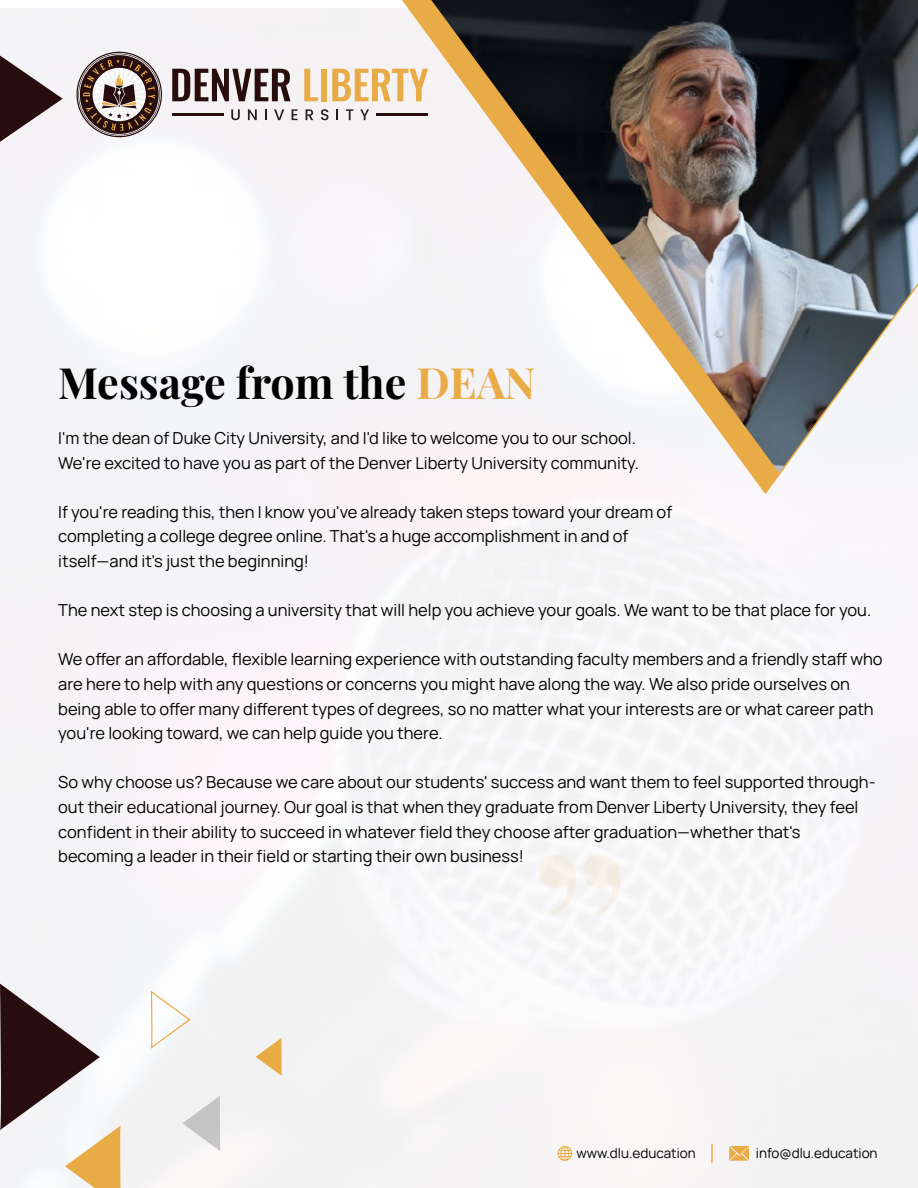
<style>
.page{position:relative;width:918px;height:1188px;background:#fff}
.page>*{position:absolute;margin:0;border:0;box-sizing:border-box;transform-origin:0 0}
.t1{font:700 43.05px "Playfair Display";color:#000}
.t2{font:16.5px/24.6px "Manrope";color:#000}
.t3{font:13.5px "Manrope";color:#000}
.s1{color:#e8ab46}
</style>
<div class="page">
<div style="left:1px;top:9px;width:917px;height:1179px;background:#f6f4f6"></div>
<svg style="left:557px;top:1146px;width:15px;height:15px"></svg>
<svg style="left:711px;top:1144px;width:2px;height:19px"></svg>
<svg style="left:729px;top:1146px;width:20px;height:15px"></svg>
<svg style="left:0;top:984px;width:121px;height:204px"></svg>
<svg style="left:182px;top:1096px;width:38px;height:55px"></svg>
<svg style="left:150px;top:992px;width:41px;height:57px"></svg>
<svg style="left:256px;top:1038px;width:26px;height:38px"></svg>
<svg style="left:0;top:56px;width:63px;height:86px"></svg>
<div style="left:399px;top:0;width:519px;height:494px;background:#f8f5f6"></div>
<div style="left:413px;top:0;width:18px;height:473px;background:#f4f2f4"></div>
<svg style="left:539px;top:855px;width:82px;height:61px"></svg>
<img style="left:431px;top:0;width:487px;height:473px">
<svg style="left:76px;top:52px;width:86px;height:85px"></svg>
<svg style="left:172px;top:69px;width:118px;height:32px"></svg>
<svg style="left:304px;top:69px;width:14px;height:32px"></svg>
<div style="left:321px;top:69px;width:6px;height:32px;background:#e8ab46"></div>
<svg style="left:332px;top:69px;width:96px;height:32px"></svg>
<svg style="left:231px;top:109px;width:9px;height:11px"></svg>
<svg style="left:248px;top:109px;width:9px;height:11px"></svg>
<svg style="left:265px;top:109px;width:2px;height:11px"></svg>
<svg style="left:274px;top:109px;width:10px;height:11px"></svg>
<svg style="left:292px;top:109px;width:6px;height:11px"></svg>
<svg style="left:306px;top:109px;width:7px;height:11px"></svg>
<svg style="left:321px;top:109px;width:8px;height:11px"></svg>
<svg style="left:346px;top:109px;width:7px;height:11px"></svg>
<svg style="left:360px;top:109px;width:9px;height:11px"></svg>
<hr style="left:172px;top:114px;width:52px;height:2px;background:#270d0d">
<hr style="left:377px;top:114px;width:51px;height:2px;background:#270d0d">
<h1 class="t1" style="left:58px;top:349px;width:479px">Message from the <span class="s1">DEAN</span></h1>
<p class="t2" style="left:58px;top:425px;width:582px">I'm the dean of Duke City University, and I'd like to welcome you to our school.<br>We're excited to have you as part of the Denver Liberty University community.</p>
<p class="t2" style="left:58px;top:499px;width:616px">If you're reading this, then I know you've already taken steps toward your dream of completing a college degree online. That's a huge accomplishment in and of itself—and it's just the beginning!</p>
<p class="t2" style="left:58px;top:597px;width:815px">The next step is choosing a university that will help you achieve your goals. We want to be that place for you.</p>
<p class="t2" style="left:58px;top:646px;width:826px">We offer an affordable, flexible learning experience with outstanding faculty members and a friendly staff who are here to help with any questions or concerns you might have along the way. We also pride ourselves on being able to offer many different types of degrees, so no matter what your interests are or what career path you're looking toward, we can help guide you there.</p>
<p class="t2" style="left:58px;top:769px;width:819px">So why choose us? Because we care about our students' success and want them to feel supported through&shy;out their educational journey. Our goal is that when they graduate from Denver Liberty University, they feel confident in their ability to succeed in whatever field they choose after graduation—whether that's becoming a leader in their field or starting their own business!</p>
<p class="t3" style="left:577px;top:1143px;width:121px">www.dlu.education</p>
<p class="t3" style="left:756px;top:1143px;width:123px">info@dlu.education</p>
</div>
